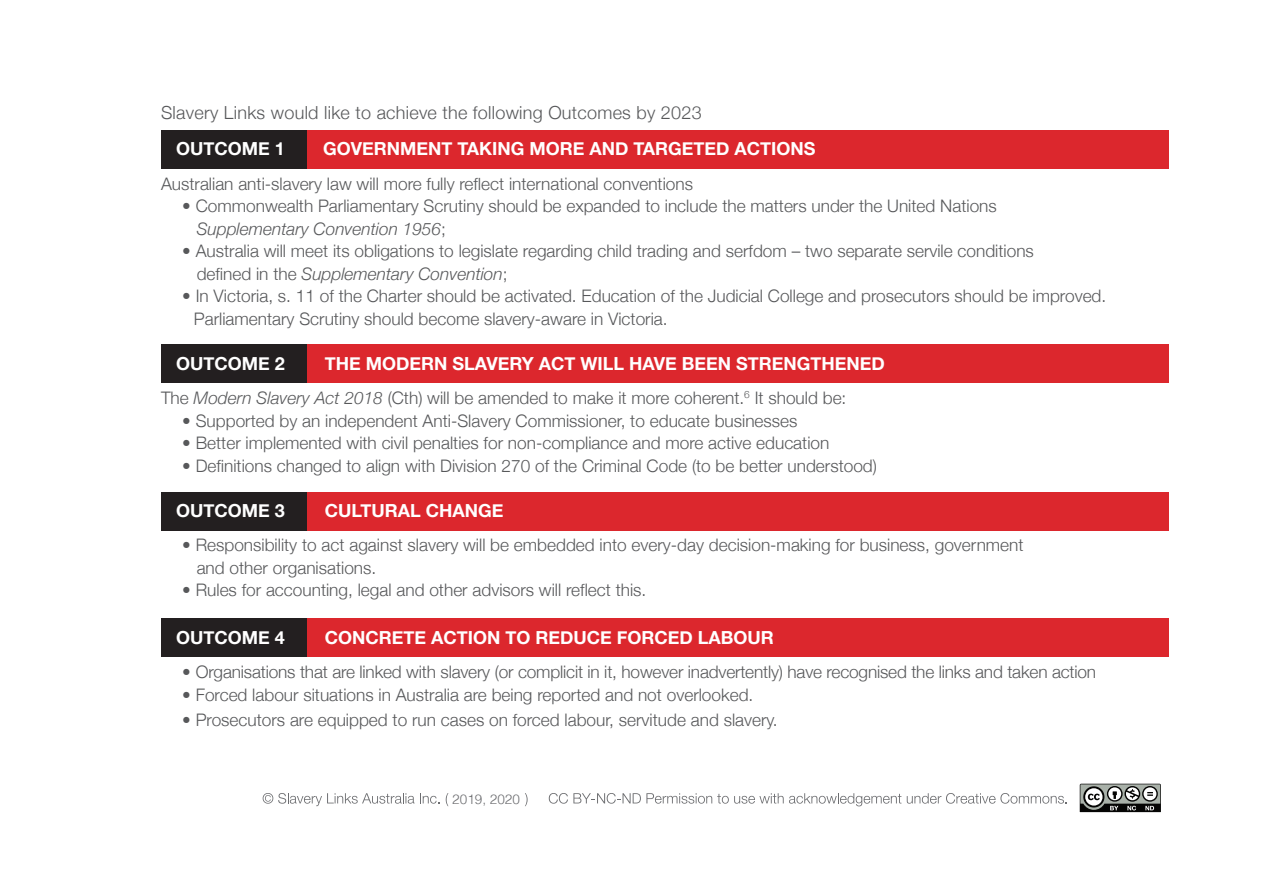
<style>
.page{position:relative;width:1263px;height:893px;background:#fff}
.page>*{position:absolute;margin:0;border:0;box-sizing:border-box;transform-origin:0 0}
.t1{font:700 18px "Helvetica Neue";color:#fff}
.t2{font:300 18px "Helvetica Neue";letter-spacing:.015em;color:#57585a}
.t3{font:300 17.25px/22.5px "Helvetica Neue";color:#57585a}
.t4{font:300 13.5px "Helvetica";color:#6c6d70}
.s1{font-style:italic}
</style>
<div class="page">
<div style="left:161px;top:130px;width:1008px;height:38px;background:#dc272d"></div>
<div style="left:161px;top:130px;width:145px;height:38px;background:#231f20"></div>
<div style="left:161px;top:345px;width:1008px;height:38px;background:#dc272d"></div>
<div style="left:161px;top:345px;width:145px;height:38px;background:#231f20"></div>
<div style="left:161px;top:492px;width:1008px;height:39px;background:#dc272d"></div>
<div style="left:161px;top:492px;width:145px;height:39px;background:#231f20"></div>
<div style="left:161px;top:618px;width:1008px;height:38px;background:#dc272d"></div>
<div style="left:161px;top:618px;width:145px;height:38px;background:#231f20"></div>
<svg style="left:1080px;top:784px;width:81px;height:28px"></svg>
<svg style="left:263px;top:793px;width:177px;height:13px"></svg>
<svg style="left:446px;top:793px;width:2px;height:13px"></svg>
<svg style="left:525px;top:793px;width:3px;height:13px"></svg>
<svg style="left:549px;top:793px;width:352px;height:13px"></svg>
<svg style="left:907px;top:793px;width:160px;height:11px"></svg>
<p class="t2" style="left:161px;top:98px;width:542px">Slavery Links would like to achieve the following Outcomes by 2023</p>
<p class="t1" style="left:176px;top:135px;width:110px">OUTCOME 1</p>
<p class="t1" style="left:323px;top:135px;width:494px">GOVERNMENT TAKING MORE AND TARGETED ACTIONS</p>
<p class="t3" style="left:161px;top:171px;width:533px">Australian anti-slavery law will more fully reflect international conventions</p>
<p class="t3" style="left:197px;top:194px;width:802px;text-indent:-14px">• Commonwealth Parliamentary Scrutiny should be expanded to include the matters under the United Nations<br><span class="s1">Supplementary Convention 1956</span>;</p>
<p class="t3" style="left:197px;top:238px;width:839px;text-indent:-14px">• Australia will meet its obligations to legislate regarding child trading and serfdom – two separate servile conditions defined in the <span class="s1">Supplementary Convention</span>;</p>
<p class="t3" style="left:194px;top:283px;width:914px;text-indent:-12px">• In Victoria, s. 11 of the Charter should be activated. Education of the Judicial College and prosecutors should be improved.<br>Parliamentary Scrutiny should become slavery-aware in Victoria.</p>
<p class="t1" style="left:176px;top:349px;width:110px">OUTCOME 2</p>
<p class="t1" style="left:325px;top:349px;width:562px">THE MODERN SLAVERY ACT WILL HAVE BEEN STRENGTHENED</p>
<p class="t3" style="left:161px;top:386px;width:687px">The <span class="s1">Modern Slavery Act 2018</span> (Cth) will be amended to make it more coherent.<sup>6</sup> It should be:</p>
<p class="t3" style="left:182px;top:408px;width:617px">• Supported by an independent Anti-Slavery Commissioner, to educate businesses</p>
<p class="t3" style="left:182px;top:431px;width:649px">• Better implemented with civil penalties for non-compliance and more active education</p>
<p class="t3" style="left:182px;top:453px;width:696px">• Definitions changed to align with Division 270 of the Criminal Code (to be better understood)</p>
<p class="t1" style="left:176px;top:496px;width:110px">OUTCOME 3</p>
<p class="t1" style="left:325px;top:496px;width:180px">CULTURAL CHANGE</p>
<p class="t3" style="left:197px;top:533px;width:828px;text-indent:-14px">• Responsibility to act against slavery will be embedded into every-day decision-making for business, government and other organisations.</p>
<p class="t3" style="left:182px;top:578px;width:465px">• Rules for accounting, legal and other advisors will reflect this.</p>
<p class="t1" style="left:176px;top:623px;width:110px">OUTCOME 4</p>
<p class="t1" style="left:325px;top:623px;width:451px">CONCRETE ACTION TO REDUCE FORCED LABOUR</p>
<p class="t3" style="left:182px;top:659px;width:915px">• Organisations that are linked with slavery (or complicit in it, however inadvertently) have recognised the links and taken action</p>
<p class="t3" style="left:182px;top:682px;width:573px">• Forced labour situations in Australia are being reported and not overlooked.</p>
<p class="t3" style="left:182px;top:707px;width:597px">• Prosecutors are equipped to run cases on forced labour, servitude and slavery.</p>
<p class="t4" style="left:452px;top:788px;width:69px">2019, 2020</p>
</div>
